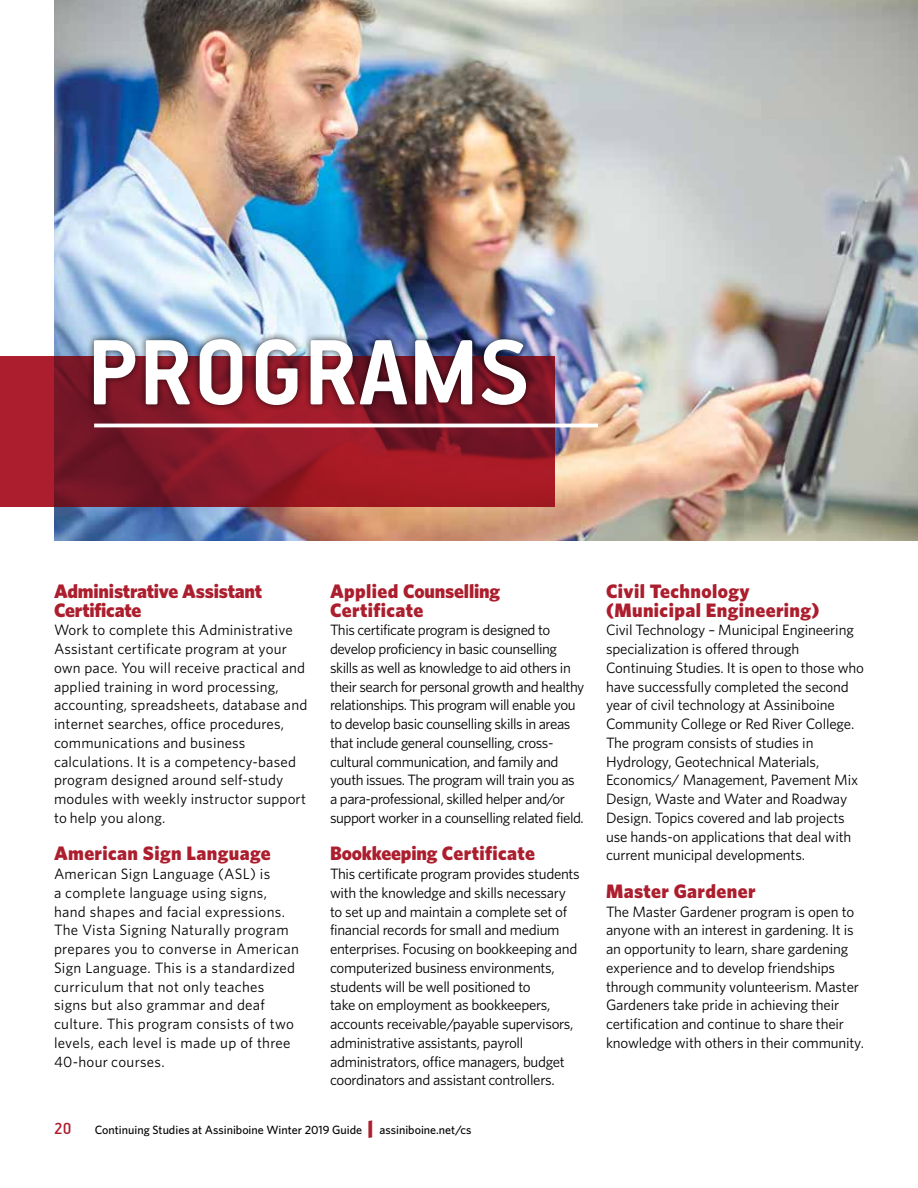
<style>
.page{position:relative;width:918px;height:1188px;background:#fff}
.page>*{position:absolute;margin:0;border:0;box-sizing:border-box;transform-origin:0 0}
.t1{font:700 104.1px "PF Handbook Pro";letter-spacing:.01em;color:#fff}
.t2{font:900 19.5px/18.8px "Whitney";letter-spacing:.02em;color:#ac1e2d}
.t3{font:900 19.5px/18.8px "Whitney";letter-spacing:-.01em;color:#ac1e2d}
.t4{font:900 19.5px "Whitney";color:#ac1e2d}
.t5{font:500 18px "PF Handbook Pro";color:#ac1e2d}
.t6{font:15px/18.8px "Whitney";letter-spacing:-.01em;color:#000}
.t7{font:15px/18.8px "Whitney";letter-spacing:-.03em;color:#000}
.t8{font:15px/18.8px "Whitney";letter-spacing:.01em;color:#000}
.t9{font:15px/18.8px "Whitney";letter-spacing:.02em;color:#000}
.t10{font:500 12px "Whitney";color:#000}
.s1{font-weight:900;font-size:18px;color:#ac1e2d}
</style>
<div class="page">
<div style="left:369px;top:1121px;width:3px;height:17px;border:1px solid #ac1e2d"></div>
<img style="left:54px;top:0;width:864px;height:540px">
<svg style="left:0;top:356px;width:555px;height:151px;background:#901a28"></svg>
<hr style="left:94px;top:424px;width:504px;height:3px;background:#fff">
<div style="left:86px;top:331px;width:448px;height:81px;background:#000;opacity:.75"></div>
<h1 class="t1" style="left:87px;top:309px;width:444px">PROGRAMS</h1>
<h2 class="t3" style="left:54px;top:581px;width:210px">Administrative Assistant<br>Certificate</h2>
<p class="t8" style="left:54px;top:620px;width:255px">Work to complete this Administrative Assistant certificate program at your own pace. You will receive practical and applied training in word processing, accounting, spreadsheets, database and internet searches, office procedures, communications and business calculations. It is a competency-based program designed around self-study modules with weekly instructor support to help you along.</p>
<h2 class="t2" style="left:54px;top:844px;width:218px">American Sign Language</h2>
<p class="t9" style="left:54px;top:864px;width:247px">American Sign Language (ASL) is<br>a complete language using signs, hand shapes and facial expressions.<br>The Vista Signing Naturally program prepares you to converse in American Sign Language. This is a standardized curriculum that not only teaches signs but also grammar and deaf culture. This program consists of two levels, each level is made up of three 40‑hour courses.</p>
<h2 class="t2" style="left:330px;top:581px;width:172px">Applied Counselling<br>Certificate</h2>
<p class="t7" style="left:330px;top:620px;width:256px">This certificate program is designed to develop proficiency in basic counselling skills as well as knowledge to aid others in their search for personal growth and healthy relationships. This program will enable you to develop basic counselling skills in areas that include general counselling, cross&shy;cultural communication, and family and youth issues. The program will train you as a para-professional, skilled helper and/or support worker in a counselling related field.</p>
<h2 class="t4" style="left:330px;top:840px;width:206px">Bookkeeping Certificate</h2>
<p class="t6" style="left:330px;top:864px;width:251px">This certificate program provides students with the knowledge and skills necessary to set up and maintain a complete set of financial records for small and medium enterprises. Focusing on bookkeeping and computerized business environments, students will be well positioned to<br>take on employment as bookkeepers, accounts receivable/payable supervisors, administrative assistants, payroll administrators, office managers, budget coordinators and assistant controllers.</p>
<p class="t5" style="left:54px;top:1118px;width:19px">20</p>
<p class="t10" style="left:95px;top:1122px;width:378px">Continuing Studies at Assiniboine Winter 2019 Guide <span class="s1">|</span> assiniboine.net/cs</p>
<h2 class="t2" style="left:606px;top:581px;width:215px">Civil Technology (Municipal Engineering)</h2>
<p class="t6" style="left:606px;top:620px;width:259px">Civil Technology – Municipal Engineering specialization is offered through Continuing Studies. It is open to those who have successfully completed the second year of civil technology at Assiniboine Community College or Red River College.<br>The program consists of studies in Hydrology, Geotechnical Materials, Economics/ Management, Pavement Mix Design, Waste and Water and Roadway Design. Topics covered and lab projects use hands-on applications that deal with current municipal developments.</p>
<h2 class="t2" style="left:606px;top:881px;width:151px">Master Gardener</h2>
<p class="t6" style="left:606px;top:902px;width:259px">The Master Gardener program is open to anyone with an interest in gardening. It is an opportunity to learn, share gardening experience and to develop friendships through community volunteerism. Master Gardeners take pride in achieving their certification and continue to share their knowledge with others in their community.</p>
</div>
